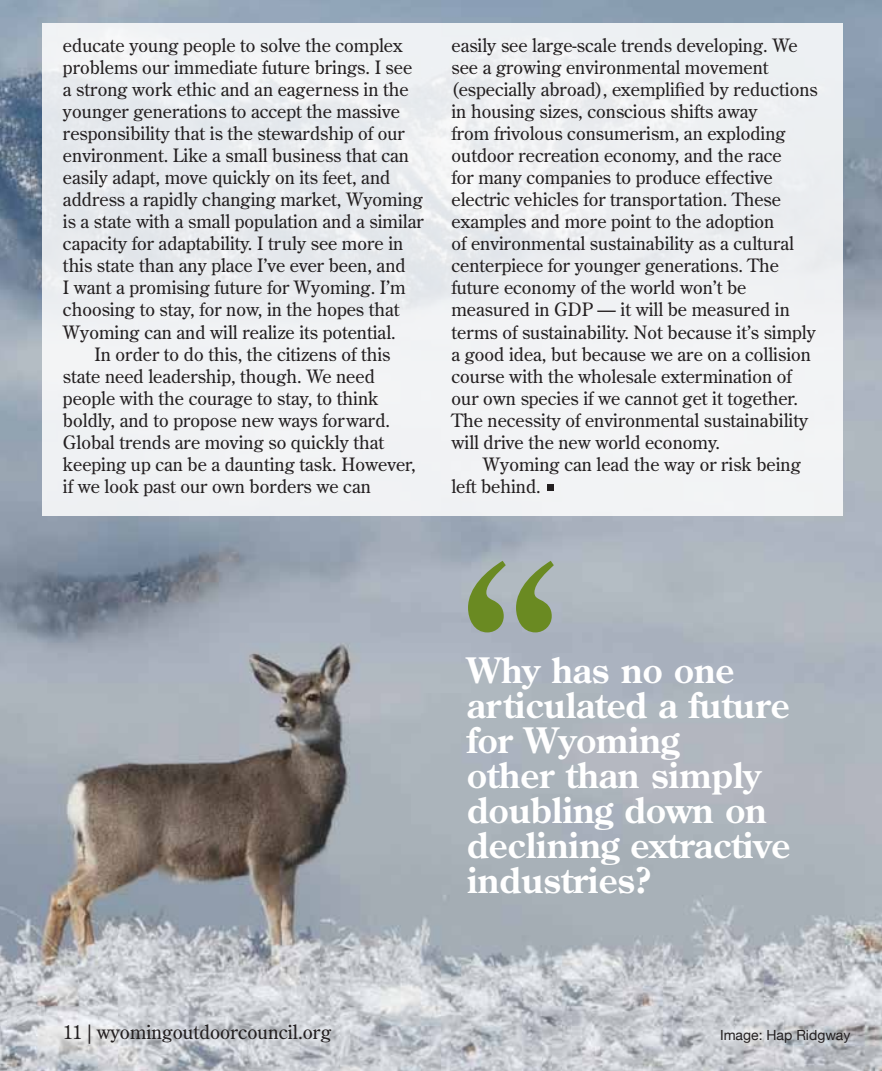
<style>
.page{position:relative;width:882px;height:1071px;background:#fff}
.page>*{position:absolute;margin:0;border:0;box-sizing:border-box;transform-origin:0 0}
.t1{font:262.5px "Century Old Style Std";color:#6a8a22}
.t2{font:700 35px/35px "Century Old Style Std";color:#fff}
.t3{font:19.25px "Century Old Style Std";color:#231f20}
.t4{font:18.38px/22.1px "Century Old Style Std";color:#231f20}
.t5{font:14px "Helvetica Neue";color:#231f20}
</style>
<div class="page">
<img style="left:0;top:0;width:882px;height:1071px">
<div style="left:42px;top:23px;width:800px;height:492px;background:#eff1f3"></div>
<svg style="left:547px;top:484px;width:6px;height:6px"></svg>
<p class="t4" style="left:63px;top:34px;width:341px">educate young people to solve the complex</p>
<p class="t4" style="left:63px;top:56px;width:351px">problems our immediate future brings. I see</p>
<p class="t4" style="left:63px;top:78px;width:347px">a strong work ethic and an eagerness in the</p>
<p class="t4" style="left:63px;top:100px;width:338px">younger generations to accept the massive</p>
<p class="t4" style="left:63px;top:122px;width:343px">responsibility that is the stewardship of our</p>
<p class="t4" style="left:63px;top:144px;width:347px">environment. Like a small business that can</p>
<p class="t4" style="left:63px;top:166px;width:329px">easily adapt, move quickly on its feet, and</p>
<p class="t4" style="left:63px;top:188px;width:361px">address a rapidly changing market, Wyoming</p>
<p class="t4" style="left:63px;top:210px;width:362px">is a state with a small population and a similar</p>
<p class="t4" style="left:63px;top:232px;width:342px">capacity for adaptability. I truly see more in</p>
<p class="t4" style="left:63px;top:254px;width:344px">this state than any place I’ve ever been, and</p>
<p class="t4" style="left:63px;top:276px;width:344px">I want a promising future for Wyoming. I’m</p>
<p class="t4" style="left:63px;top:299px;width:338px">choosing to stay, for now, in the hopes that</p>
<p class="t4" style="left:63px;top:321px;width:334px">Wyoming can and will realize its potential.</p>
<p class="t4" style="left:94px;top:343px;width:297px">In order to do this, the citizens of this</p>
<p class="t4" style="left:63px;top:365px;width:313px">state need leadership, though. We need</p>
<p class="t4" style="left:63px;top:387px;width:317px">people with the courage to stay, to think</p>
<p class="t4" style="left:63px;top:409px;width:329px">boldly, and to propose new ways forward.</p>
<p class="t4" style="left:63px;top:431px;width:323px">Global trends are moving so quickly that</p>
<p class="t4" style="left:63px;top:453px;width:354px">keeping up can be a daunting task. However,</p>
<p class="t4" style="left:63px;top:475px;width:309px">if we look past our own borders we can</p>
<p class="t4" style="left:451px;top:34px;width:368px">easily see large-scale trends developing. We see a growing environmental movement (especially abroad), exemplified by reductions in housing sizes, conscious shifts away<br>from frivolous consumerism, an exploding outdoor recreation economy, and the race<br>for many companies to produce effective electric vehicles for transportation. These examples and more point to the adoption<br>of environmental sustainability as a cultural centerpiece for younger generations. The future economy of the world won’t be measured in GDP — it will be measured in terms of sustainability. Not because it’s simply a good idea, but because we are on a collision course with the wholesale extermination of our own species if we cannot get it together.<br>The necessity of environmental sustainability will drive the new world economy.</p>
<p class="t4" style="left:451px;top:453px;width:351px;text-indent:31px">Wyoming can lead the way or risk being left behind.</p>
<h1 class="t1" style="left:458px;top:492px;width:105px">“</h1>
<h2 class="t2" style="left:467px;top:652px;width:324px">Why has no one articulated a future for Wyoming<br>other than simply doubling down on declining extractive industries?</h2>
<p class="t3" style="left:63px;top:1019px;width:270px">11 | wyomingoutdoorcouncil.org</p>
<p class="t5" style="left:720px;top:1025px;width:132px">Image: Hap Ridgway</p>
</div>
